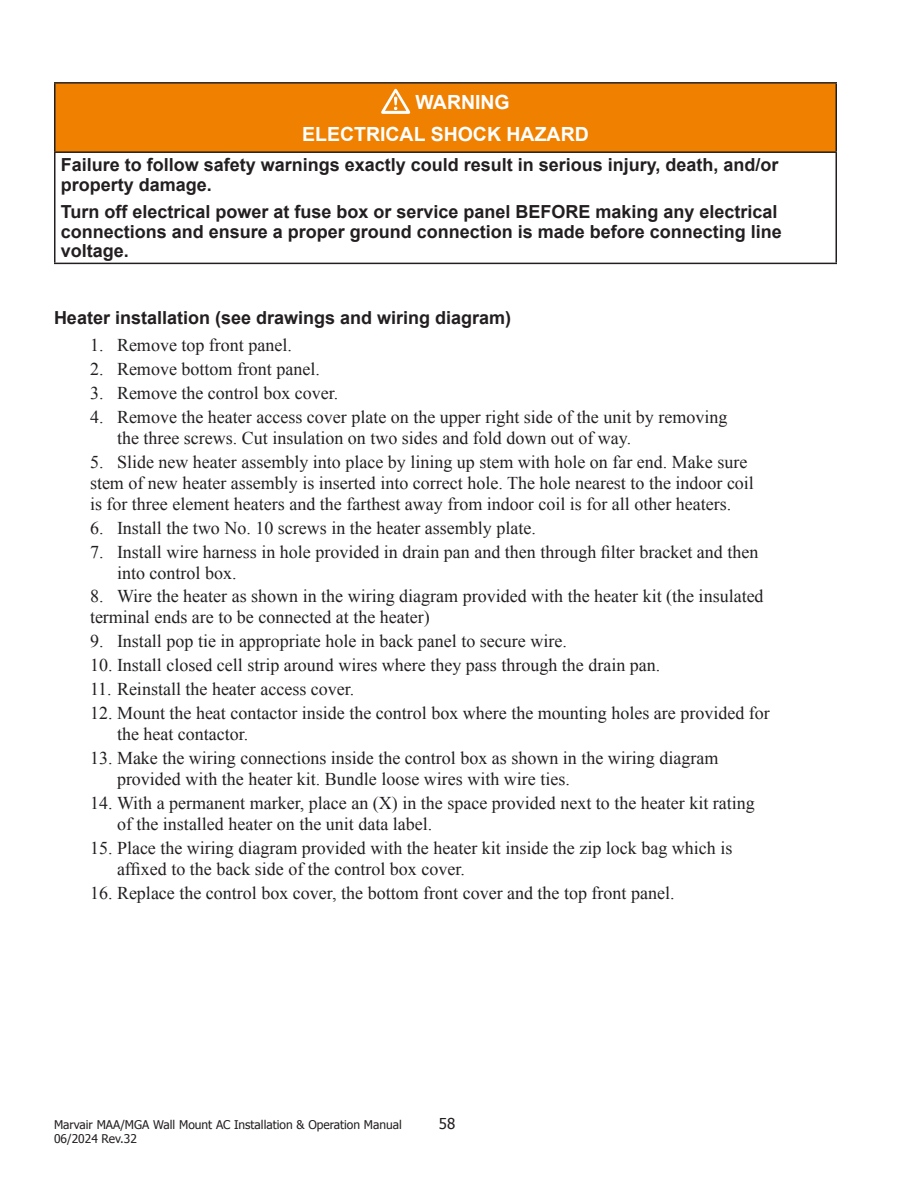
<style>
.page{position:relative;width:918px;height:1188px;background:#fff}
.page>*{position:absolute;margin:0;border:0;box-sizing:border-box;transform-origin:0 0}
.Warning{font:700 19.5px "Arial";color:#fff}
.Body_Text{font:18px/21px "Times New Roman";color:#231f20}
.Warningtext{font:700 18px/19.5px "Arial";color:#231f20}
.Heading2{font:700 18px "Arial";color:#231f20}
.t1{font:15px "Tahoma";color:#231f20}
.t2{font:12px "Tahoma";color:#231f20}
</style>
<div class="page">
<div style="left:55px;top:83px;width:781px;height:69px;background:#f08000"></div>
<hr style="left:54px;top:82px;width:783px;height:2px;background:#231f20">
<hr style="left:54px;top:84px;width:2px;height:67px;background:#231f20">
<hr style="left:836px;top:84px;width:1px;height:67px;background:#231f20">
<hr style="left:54px;top:151px;width:783px;height:2px;background:#231f20">
<hr style="left:54px;top:153px;width:2px;height:110px;background:#231f20">
<hr style="left:836px;top:153px;width:1px;height:110px;background:#231f20">
<hr style="left:54px;top:263px;width:783px;height:1px;background:#231f20">
<svg style="left:381px;top:89px;width:29px;height:25px"></svg>
<p class="Warning" style="left:416px;top:90px;width:96px">WARNING</p>
<p class="Warning" style="left:302px;top:122px;width:288px">ELECTRICAL SHOCK HAZARD</p>
<p class="Warningtext" style="left:61px;top:156px;width:719px">Failure to follow safety warnings exactly could result in serious injury, death, and/or property damage.</p>
<p class="Warningtext" style="left:61px;top:203px;width:723px">Turn off electrical power at fuse box or service panel BEFORE making any electrical connections and ensure a proper ground connection is made before connecting line voltage.</p>
<p class="Heading2" style="left:54px;top:306px;width:459px">Heater installation (see drawings and wiring diagram)</p>
<p class="Body_Text" style="left:90px;top:334px;width:203px">1. Remove top front panel.</p>
<p class="Body_Text" style="left:90px;top:358px;width:231px">2. Remove bottom front panel.</p>
<p class="Body_Text" style="left:90px;top:382px;width:250px">3. Remove the control box cover.</p>
<p class="Body_Text" style="left:90px;top:406px;width:639px">4. Remove the heater access cover plate on the upper right side of the unit by removing</p>
<p class="Body_Text" style="left:117px;top:427px;width:516px">the three screws. Cut insulation on two sides and fold down out of way.</p>
<p class="Body_Text" style="left:90px;top:451px;width:666px">5. Slide new heater assembly into place by lining up stem with hole on far end. Make sure stem of new heater assembly is inserted into correct hole. The hole nearest to the indoor coil is for three element heaters and the farthest away from indoor coil is for all other heaters.</p>
<p class="Body_Text" style="left:90px;top:517px;width:447px">6. Install the two No. 10 screws in the heater assembly plate.</p>
<p class="Body_Text" style="left:90px;top:541px;width:670px">7. Install wire harness in hole provided in drain pan and then through filter bracket and then</p>
<p class="Body_Text" style="left:117px;top:562px;width:121px">into control box.</p>
<p class="Body_Text" style="left:90px;top:585px;width:675px">8. Wire the heater as shown in the wiring diagram provided with the heater kit (the insulated terminal ends are to be connected at the heater)</p>
<p class="Body_Text" style="left:90px;top:630px;width:478px">9. Install pop tie in appropriate hole in back panel to secure wire.</p>
<p class="Body_Text" style="left:90px;top:654px;width:572px">10. Install closed cell strip around wires where they pass through the drain pan.</p>
<p class="Body_Text" style="left:90px;top:678px;width:266px">11. Reinstall the heater access cover.</p>
<p class="Body_Text" style="left:90px;top:702px;width:681px">12. Mount the heat contactor inside the control box where the mounting holes are provided for</p>
<p class="Body_Text" style="left:117px;top:723px;width:133px">the heat contactor.</p>
<p class="Body_Text" style="left:90px;top:747px;width:630px">13. Make the wiring connections inside the control box as shown in the wiring diagram</p>
<p class="Body_Text" style="left:117px;top:768px;width:454px">provided with the heater kit. Bundle loose wires with wire ties.</p>
<p class="Body_Text" style="left:90px;top:792px;width:666px">14. With a permanent marker, place an (X) in the space provided next to the heater kit rating</p>
<p class="Body_Text" style="left:117px;top:813px;width:317px">of the installed heater on the unit data label.</p>
<p class="Body_Text" style="left:90px;top:837px;width:644px">15. Place the wiring diagram provided with the heater kit inside the zip lock bag which is</p>
<p class="Body_Text" style="left:117px;top:858px;width:349px">affixed to the back side of the control box cover.</p>
<p class="Body_Text" style="left:90px;top:882px;width:586px">16. Replace the control box cover, the bottom front cover and the top front panel.</p>
<p class="t2" style="left:54px;top:1117px;width:349px">Marvair MAA/MGA Wall Mount AC Installation &amp; Operation Manual</p>
<p class="t1" style="left:439px;top:1113px;width:18px">58</p>
<p class="t2" style="left:54px;top:1131px;width:84px">06/2024 Rev.32</p>
</div>
